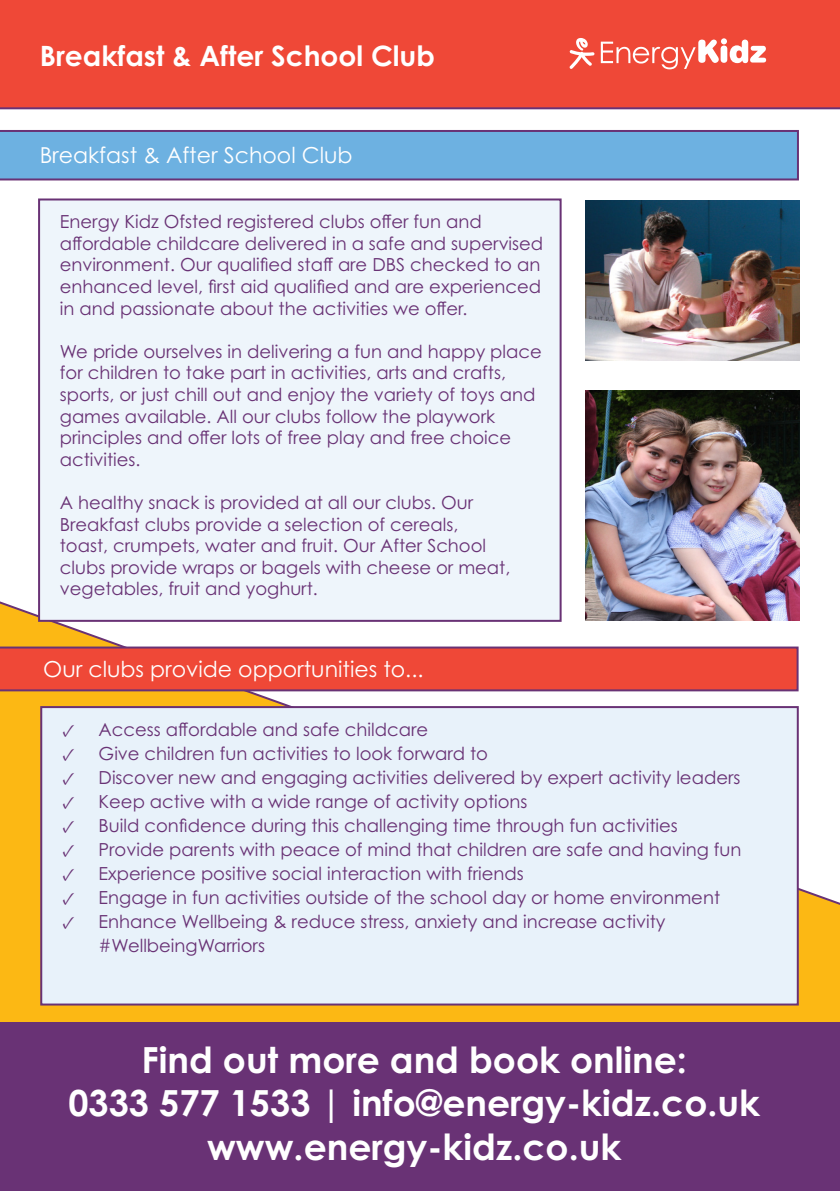
<style>
.page{position:relative;width:840px;height:1191px;background:#fff}
.page>*{position:absolute;margin:0;border:0;box-sizing:border-box;transform-origin:0 0}
.t1{font:700 36px/43.2px "Century Gothic Pro";color:#fff;text-align:center}
.t2{font:700 28px "Century Gothic Pro";color:#fff}
.t3{font:22px "Century Gothic Pro";color:#fff}
.t4{font:18px/21.6px "Century Gothic Pro";color:#693275}
.s1{font-family:"Minion Pro"}
</style>
<div class="page">
<svg style="left:0;top:501px;width:839px;height:521px"></svg>
<div style="left:0;top:0;width:839px;height:109px;background:#ef4837"></div>
<svg style="left:600px;top:38px;width:165px;height:31px"></svg>
<svg style="left:569px;top:38px;width:25px;height:31px"></svg>
<div style="left:40px;top:706px;width:758px;height:299px;background:#e8f2fa;border:2px solid #693275"></div>
<svg style="left:0;top:646px;width:798px;height:45px;background:#e4483d"></svg>
<svg style="left:0;top:130px;width:798px;height:50px;background:#6ca8d9"></svg>
<div style="left:38px;top:198px;width:523px;height:424px;background:#eef5fb;border:2px solid #693275"></div>
<img style="left:585px;top:390px;width:214px;height:230px">
<img style="left:585px;top:200px;width:213px;height:160px">
<div style="left:0;top:1022px;width:839px;height:169px;background:#693275"></div>
<p class="t2" style="left:40px;top:38px;width:396px">Breakfast &amp; After School Club</p>
<p class="t3" style="left:40px;top:142px;width:314px">Breakfast &amp; After School Club</p>
<p class="t4" style="left:60px;top:211px;width:484px">Energy Kidz Ofsted registered clubs offer fun and affordable childcare delivered in a safe and supervised environment. Our qualified staff are DBS checked to an enhanced level, first aid qualified and are experienced in and passionate about the activities we offer.</p>
<p class="t4" style="left:60px;top:340px;width:483px">We pride ourselves in delivering a fun and happy place for children to take part in activities, arts and crafts, sports, or just chill out and enjoy the variety of toys and games available. All our clubs follow the playwork principles and offer lots of free play and free choice activities.</p>
<p class="t4" style="left:60px;top:491px;width:414px">A healthy snack is provided at all our clubs. Our</p>
<p class="t4" style="left:60px;top:513px;width:400px">Breakfast clubs provide a selection of cereals,</p>
<p class="t4" style="left:60px;top:535px;width:427px">toast, crumpets, water and fruit. Our After School</p>
<p class="t4" style="left:60px;top:556px;width:451px">clubs provide wraps or bagels with cheese or meat,</p>
<p class="t4" style="left:60px;top:578px;width:259px">vegetables, fruit and yoghurt.</p>
<p class="t3" style="left:43px;top:655px;width:381px">Our clubs provide opportunities to...</p>
<p class="t4" style="left:63px;top:719px;width:367px"><span class="s1">✓</span> Access affordable and safe childcare</p>
<p class="t4" style="left:63px;top:743px;width:426px"><span class="s1">✓</span> Give children fun activities to look forward to</p>
<p class="t4" style="left:63px;top:767px;width:679px"><span class="s1">✓</span> Discover new and engaging activities delivered by expert activity leaders</p>
<p class="t4" style="left:63px;top:791px;width:466px"><span class="s1">✓</span> Keep active with a wide range of activity options</p>
<p class="t4" style="left:63px;top:815px;width:616px"><span class="s1">✓</span> Build confidence during this challenging time through fun activities</p>
<p class="t4" style="left:63px;top:839px;width:680px"><span class="s1">✓</span> Provide parents with peace of mind that children are safe and having fun</p>
<p class="t4" style="left:63px;top:863px;width:462px"><span class="s1">✓</span> Experience positive social interaction with friends</p>
<p class="t4" style="left:63px;top:887px;width:658px"><span class="s1">✓</span> Engage in fun activities outside of the school day or home environment</p>
<p class="t4" style="left:99px;top:909px;width:568px;line-height:24px;text-indent:-36px"><span class="s1">✓</span> Enhance Wellbeing &amp; reduce stress, anxiety and increase activity #WellbeingWarriors</p>
<p class="t1" style="left:68px;top:1037px;width:692px">Find out more and book online:<br>0333 577 1533 | info@energy-kidz.co.uk</p>
<p class="t1" style="left:207px;top:1124px;width:415px">www.energy-kidz.co.uk</p>
</div>
